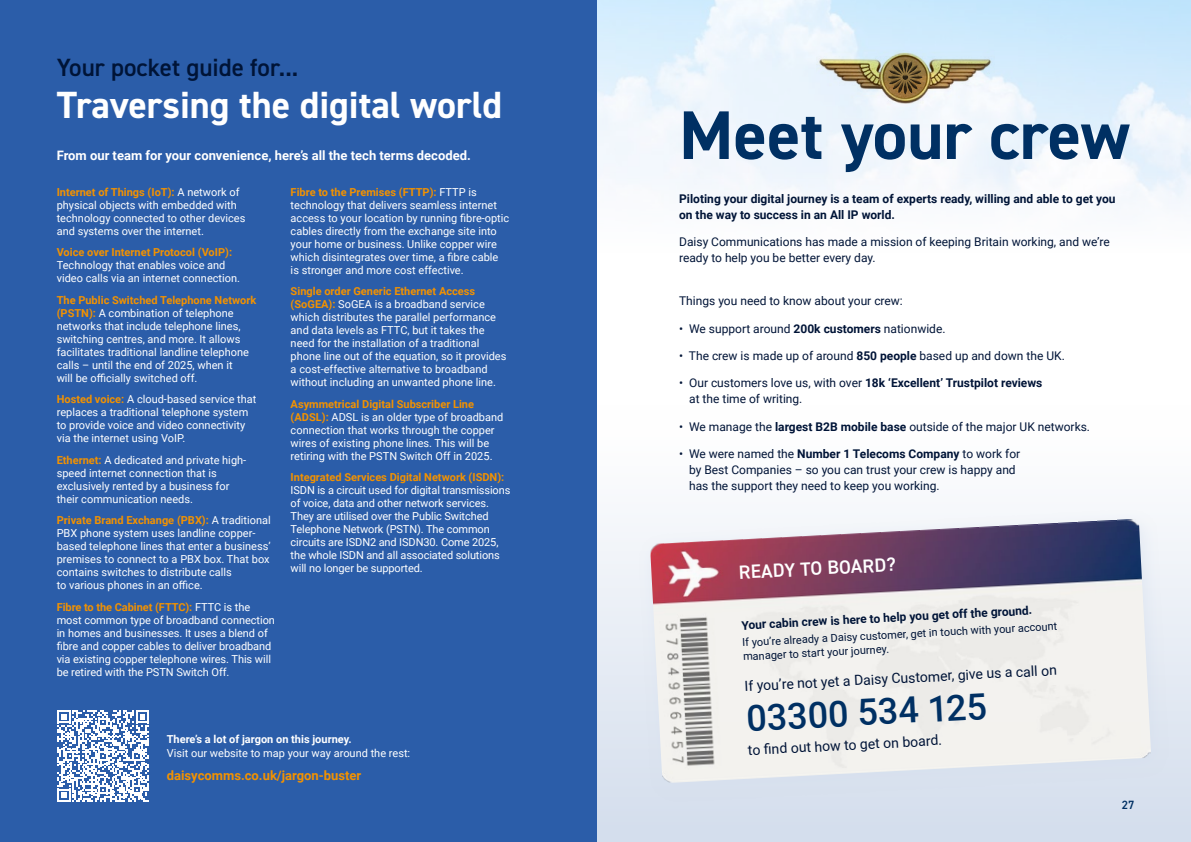
<style>
.page{position:relative;width:1191px;height:842px;background:#fff}
.page>*{position:absolute;margin:0;border:0;box-sizing:border-box;transform-origin:0 0}
.t1{font:700 69px "DIN2014";color:#003063}
.t2{font:700 38px "DIN2014";color:#fff}
.t3{font:500 36px "Roboto";color:#003063}
.t4{font:600 25px "DIN2014";color:#001437}
.t5{font:600 19.2px "DIN2014";color:#fff}
.t6{font:14px "Roboto";color:#001437}
.t7{font:700 13px "Roboto";color:#fff}
.t8{font:700 13px "Roboto";color:#f39200}
.t9{font:12px/16px "Roboto";color:#001437}
.t10{font:700 12px/16px "Roboto";color:#001437}
.t11{font:600 12px "DIN2014";color:#003063}
.t12{font:11px/13px "Roboto";color:#fff}
.t13{font:11px/14px "Roboto";color:#001437}
.t14{font:700 11px "Roboto";color:#f39200}
.t15{font:700 11px "Roboto";color:#fff}
.s1{font-weight:700;color:#f39200}
.s2{font-weight:700}
</style>
<div class="page">
<div style="left:595px;top:405px;width:596px;height:437px;background:linear-gradient(to bottom,#fff,#d3ddec)"></div>
<div style="left:638px;top:509px;width:530px;height:293px;background:#d4deed;opacity:.52"></div>
<img style="left:650px;top:518px;width:501px;height:265px">
<img style="left:816px;top:38px;width:178px;height:78px">
<div style="left:886px;top:58px;width:38px;height:33px;background:#fff;opacity:.9"></div>
<div style="left:886px;top:61px;width:38px;height:34px;background:#000;opacity:.47"></div>
<div style="left:0;top:0;width:597px;height:842px;background:#2b5da9"></div>
<svg style="left:57px;top:710px;width:92px;height:92px"></svg>
<h3 class="t4" style="left:57px;top:51px;width:243px">Your pocket guide for...</h3>
<h2 class="t2" style="left:57px;top:80px;width:447px">Traversing the digital world</h2>
<p class="t7" style="left:57px;top:146px;width:415px">From our team for your convenience, here’s all the tech terms decoded.</p>
<p class="t12" style="left:57px;top:185px;width:190px"><span class="s1">Internet of Things (IoT):</span> A network of physical objects with embedded with technology connected to other devices and systems over the internet.</p>
<p class="t14" style="left:57px;top:244px;width:177px">Voice over Internet Protocol (VoIP):</p>
<p class="t12" style="left:57px;top:258px;width:185px">Technology that enables voice and video calls via an internet connection.</p>
<p class="t12" style="left:57px;top:293px;width:201px"><span class="s1">The Public Switched Telephone Network (PSTN):</span> A combination of telephone networks that include telephone lines, switching centres, and more. It allows facilitates traditional landline telephone calls – until the end of 2025, when it<br>will be officially switched off.</p>
<p class="t12" style="left:57px;top:392px;width:201px"><span class="s1">Hosted voice:</span> A cloud-based service that replaces a traditional telephone system to provide voice and video connectivity via the internet using VoIP.</p>
<p class="t12" style="left:57px;top:453px;width:191px"><span class="s1">Ethernet:</span> A dedicated and private high&shy;speed internet connection that is exclusively rented by a business for their communication needs.</p>
<p class="t12" style="left:57px;top:513px;width:216px"><span class="s1">Private Brand Exchange (PBX):</span> A traditional PBX phone system uses landline copper&shy;based telephone lines that enter a business’ premises to connect to a PBX box. That box contains switches to distribute calls<br>to various phones in an office.</p>
<p class="t12" style="left:57px;top:600px;width:220px"><span class="s1">Fibre to the Cabinet (FTTC):</span> FTTC is the most common type of broadband connection in homes and businesses. It uses a blend of fibre and copper cables to deliver broadband via existing copper telephone wires. This will be retired with the PSTN Switch Off.</p>
<p class="t12" style="left:291px;top:185px;width:220px"><span class="s1">Fibre to the Premises (FTTP):</span> FTTP is technology that delivers seamless internet access to your location by running fibre-optic cables directly from the exchange site into your home or business. Unlike copper wire which disintegrates over time, a fibre cable is stronger and more cost effective.</p>
<p class="t12" style="left:291px;top:284px;width:217px"><span class="s1">Single order Generic Ethernet Access (SoGEA):</span> SoGEA is a broadband service which distributes the parallel performance and data levels as FTTC, but it takes the need for the installation of a traditional phone line out of the equation, so it provides a cost-effective alternative to broadband without including an unwanted phone line.</p>
<p class="t12" style="left:291px;top:397px;width:214px"><span class="s1">Asymmetrical Digital Subscriber Line (ADSL):</span> ADSL is an older type of broadband connection that works through the copper wires of existing phone lines. This will be retiring with the PSTN Switch Off in 2025.</p>
<p class="t14" style="left:291px;top:470px;width:215px">Integrated Services Digital Network (ISDN):</p>
<p class="t12" style="left:291px;top:483px;width:221px">ISDN is a circuit used for digital transmissions of voice, data and other network services.<br>They are utilised over the Public Switched Telephone Network (PSTN). The common circuits are ISDN2 and ISDN30. Come 2025, the whole ISDN and all associated solutions will no longer be supported.</p>
<p class="t15" style="left:167px;top:731px;width:186px">There’s a lot of jargon on this journey.</p>
<p class="t12" style="left:167px;top:746px;width:245px">Visit our website to map your way around the rest:</p>
<p class="t8" style="left:167px;top:766px;width:196px">daisycomms.co.uk/jargon-buster</p>
<h1 class="t1" style="left:679px;top:89px;width:452px">Meet your crew</h1>
<p class="t10" style="left:679px;top:190px;width:438px">Piloting your digital journey is a team of experts ready, willing and able to get you on the way to success in an All IP world.</p>
<p class="t9" style="left:679px;top:233px;width:432px">Daisy Communications has made a mission of keeping Britain working, and we’re ready to help you be better every day.</p>
<p class="t9" style="left:679px;top:293px;width:225px">Things you need to know about your crew:</p>
<p class="t9" style="left:679px;top:320px;width:268px">• We support around <span class="s2">200k customers</span> nationwide.</p>
<p class="t9" style="left:679px;top:347px;width:387px">• The crew is made up of around <span class="s2">850 people</span> based up and down the UK.</p>
<p class="t9" style="left:689px;top:375px;width:355px;text-indent:-10px">• Our customers love us, with over <span class="s2">18k ‘Excellent’ Trustpilot reviews </span>at the time of writing.</p>
<p class="t9" style="left:679px;top:418px;width:412px">• We manage the <span class="s2">largest B2B mobile base</span> outside of the major UK networks.</p>
<p class="t9" style="left:689px;top:445px;width:333px;text-indent:-10px">• We were named the <span class="s2">Number 1 Telecoms Company</span> to work for by Best Companies – so you can trust your crew is happy and has the support they need to keep you working.</p>
<h3 class="t5" style="left:738px;top:560px;width:158px;rotate:-3deg">READY TO BOARD?</h3>
<p class="t10" style="left:741px;top:617px;width:293px;rotate:-3deg">Your cabin crew is here to help you get off the ground.</p>
<p class="t13" style="left:742px;top:635px;width:317px;rotate:-3deg">If you’re already a Daisy customer, get in touch with your account manager to start your journey.</p>
<p class="t6" style="left:744px;top:676px;width:314px;rotate:-3deg">If you’re not yet a Daisy Customer, give us a call on</p>
<h3 class="t3" style="left:745px;top:693px;width:242px;rotate:-3deg">03300 534 125</h3>
<p class="t6" style="left:747px;top:740px;width:196px;rotate:-3deg">to fi nd out how to get on board.</p>
<p class="t11" style="left:1121px;top:797px;width:14px">27</p>
</div>
